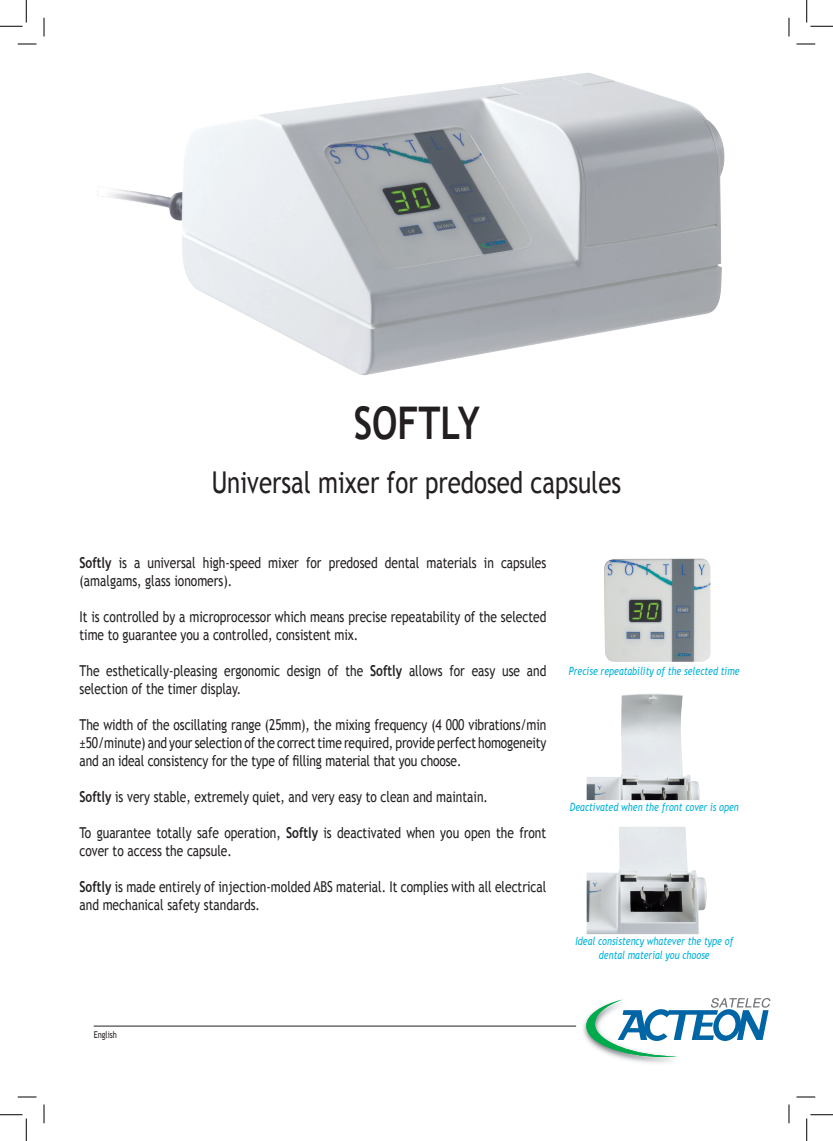
<style>
.page{position:relative;width:833px;height:1141px;background:#fff}
.page>*{position:absolute;margin:0;border:0;box-sizing:border-box;transform-origin:0 0}
.t1{font:700 45px "Trebuchet MS";color:#231f20;scale:.8 1}
.t2{font:30px "Trebuchet MS";color:#231f20;scale:.8 1}
.t3{font:15px/18px "Trebuchet MS";color:#231f20;scale:.8 1}
.t4{font:italic 11.25px/13.5px "Trebuchet MS";color:#00b1d9;text-align:center;scale:.8 1}
.t5{font:9.38px "Trebuchet MS";color:#231f20;scale:.8 1}
.s1{font-weight:700}
</style>
<div class="page">
<img style="left:97px;top:73px;width:627px;height:302px">
<img style="left:583px;top:1020px;width:94px;height:43px">
<svg style="left:586px;top:998px;width:184px;height:58px"></svg>
<hr style="left:94px;top:1025px;width:481px;height:1px;background:#231f20">
<img style="left:604px;top:558px;width:106px;height:104px">
<img style="left:586px;top:693px;width:113px;height:107px">
<img style="left:586px;top:827px;width:120px;height:107px">
<svg style="left:18px;top:43px;width:18px;height:2px"></svg>
<svg style="left:796px;top:43px;width:18px;height:2px"></svg>
<svg style="left:18px;top:1096px;width:18px;height:1px"></svg>
<svg style="left:796px;top:1096px;width:18px;height:1px"></svg>
<svg style="left:43px;top:18px;width:2px;height:18px"></svg>
<svg style="left:43px;top:1104px;width:2px;height:19px"></svg>
<svg style="left:788px;top:18px;width:1px;height:18px"></svg>
<svg style="left:788px;top:1104px;width:1px;height:19px"></svg>
<svg style="left:0;top:0;width:27px;height:27px"></svg>
<svg style="left:0;top:1114px;width:27px;height:26px"></svg>
<svg style="left:806px;top:0;width:26px;height:27px"></svg>
<svg style="left:806px;top:1114px;width:26px;height:26px"></svg>
<h1 class="t1" style="left:353px;top:395px;width:159px">SOFTLY</h1>
<h2 class="t2" style="left:211px;top:465px;width:513px">Universal mixer for predosed capsules</h2>
<p class="t3" style="left:79px;top:553px;width:584px"><span class="s1">Softly</span> is a universal high-speed mixer for predosed dental materials in capsules (amalgams, glass ionomers).</p>
<p class="t3" style="left:79px;top:607px;width:584px">It is controlled by a microprocessor which means precise repeatability of the selected time to guarantee you a controlled, consistent mix.</p>
<p class="t3" style="left:79px;top:661px;width:584px">The esthetically-pleasing ergonomic design of the <span class="s1">Softly</span> allows for easy use and selection of the timer display.</p>
<p class="t3" style="left:79px;top:715px;width:584px;text-align:justify">The width of the oscillating range (25mm), the mixing frequency (4 000 vibrations/min ±50/minute) and your selection of the correct time required, provide perfect homogeneity and an ideal consistency for the type of filling material that you choose.</p>
<p class="t3" style="left:79px;top:787px;width:512px"><span class="s1">Softly</span> is very stable, extremely quiet, and very easy to clean and maintain.</p>
<p class="t3" style="left:79px;top:823px;width:584px">To guarantee totally safe operation, <span class="s1">Softly</span> is deactivated when you open the front cover to access the capsule.</p>
<p class="t3" style="left:79px;top:877px;width:584px"><span class="s1">Softly</span> is made entirely of injection-molded ABS material. It complies with all electrical and mechanical safety standards.</p>
<p class="t4" style="left:568px;top:664px;width:215px">Precise repeatability of the selected time</p>
<p class="t4" style="left:569px;top:800px;width:212px">Deactivated when the front cover is open</p>
<p class="t4" style="left:575px;top:934px;width:199px">Ideal consistency whatever the type of dental material you choose</p>
<p class="t5" style="left:94px;top:1029px;width:31px">English</p>
</div>
